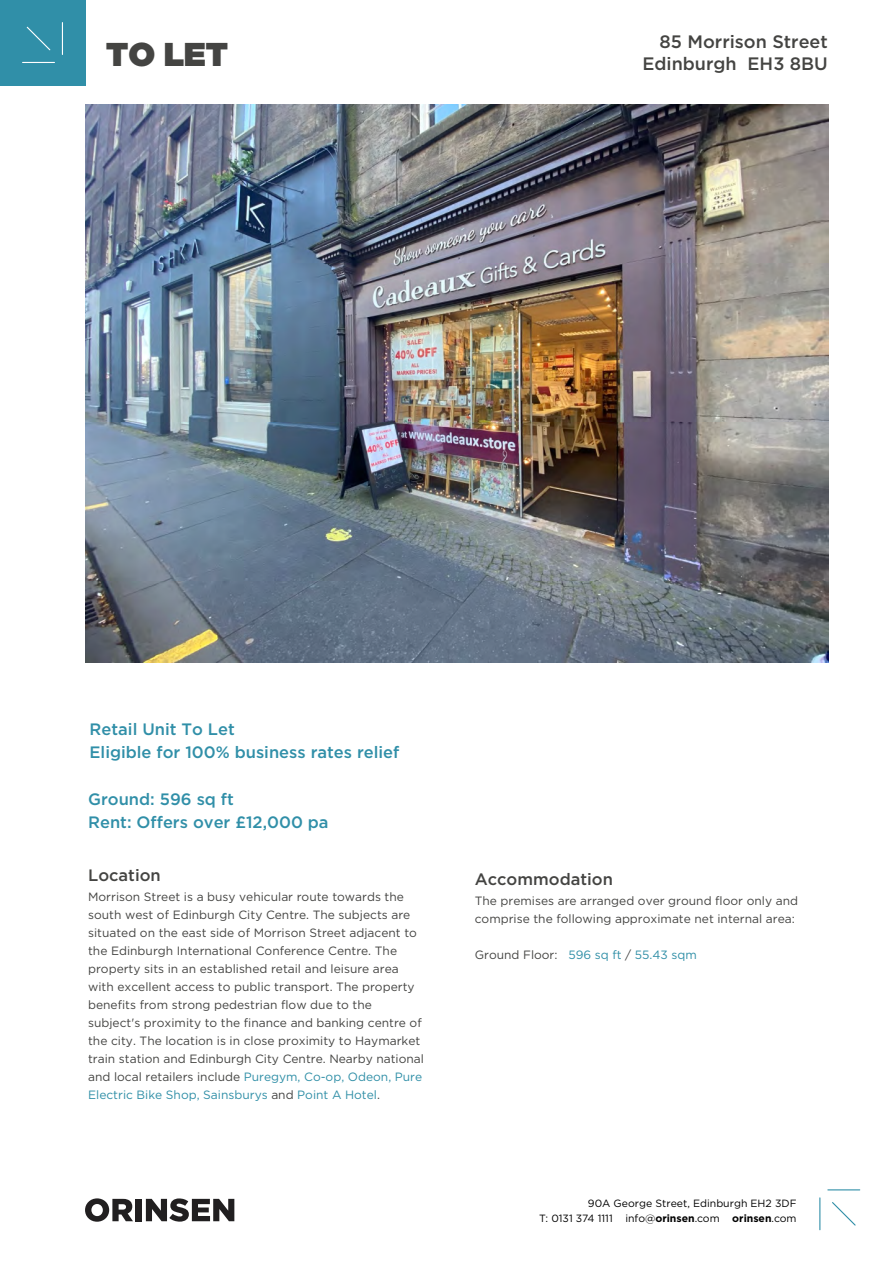
<style>
.page{position:relative;width:893px;height:1263px;background:#fff}
.page>*{position:absolute;margin:0;border:0;box-sizing:border-box;transform-origin:0 0}
.t1{font:900 33px "Gotham";color:#444442}
.t2{font:500 18px/21.6px "Gotham";color:#444442;text-align:right}
.t3{font:500 16.5px/22.8px "Gotham";color:#308fa8}
.t4{font:500 16.5px "Gotham";color:#444442}
.t5{font:12px/18px "Gotham";color:#444442}
.t6{font:12px "Gotham";color:#308fa7}
.t7{font:10.5px/15px "Gotham";color:#000;text-align:right}
.s1{color:#308fa7}
.s2{color:#434342}
.s3{color:#444442}
.s4{font-weight:700}
</style>
<div class="page">
<div style="left:0;top:0;width:85px;height:85px;background:#308fa8"></div>
<svg style="left:22px;top:22px;width:41px;height:41px"></svg>
<svg style="left:819px;top:1189px;width:42px;height:42px"></svg>
<svg style="left:85px;top:1198px;width:48px;height:24px"></svg>
<div style="left:136px;top:1199px;width:6px;height:22px;background:#211f20"></div>
<svg style="left:146px;top:1198px;width:88px;height:23px"></svg>
<img style="left:86px;top:105px;width:743px;height:557px">
<h1 class="t1" style="left:106px;top:31px;width:123px">TO LET</h1>
<h2 class="t2" style="left:642px;top:31px;width:187px">85 Morrison Street<br>Edinburgh EH3 8BU</h2>
<h3 class="t3" style="left:90px;top:717px;width:311px">Retail Unit To Let<br>Eligible for 100% business rates relief</h3>
<h3 class="t3" style="left:88px;top:787px;width:242px">Ground: 596 sq ft<br>Rent: Offers over £12,000 pa</h3>
<h3 class="t4" style="left:88px;top:864px;width:74px">Location</h3>
<p class="t5" style="left:88px;top:888px;width:337px">Morrison Street is a busy vehicular route towards the south west of Edinburgh City Centre. The subjects are situated on the east side of Morrison Street adjacent to the Edinburgh International Conference Centre. The property sits in an established retail and leisure area with excellent access to public transport. The property benefits from strong pedestrian flow due to the subject's proximity to the finance and banking centre of the city. The location is in close proximity to Haymarket train station and Edinburgh City Centre. Nearby national and local retailers include <span class="s1">Puregym, Co-op, Odeon, Pure Electric Bike Shop, Sainsburys</span> <span class="s2">and</span> <span class="s1">Point A Hotel</span>.</p>
<h3 class="t4" style="left:475px;top:868px;width:140px">Accommodation</h3>
<p class="t5" style="left:475px;top:891px;width:325px">The premises are arranged over ground floor only and comprise the following approximate net internal area:</p>
<p class="t6" style="left:475px;top:947px;width:224px"><span class="s3">Ground Floor:</span> 596 sq ft <span class="s2">/</span> 55.43 sqm</p>
<p class="t7" style="left:539px;top:1195px;width:259px">90A George Street, Edinburgh EH2 3DF<br>T: 0131 374 1111 info@<span class="s4">orinsen</span>.com <span class="s4">orinsen</span>.com</p>
</div>
